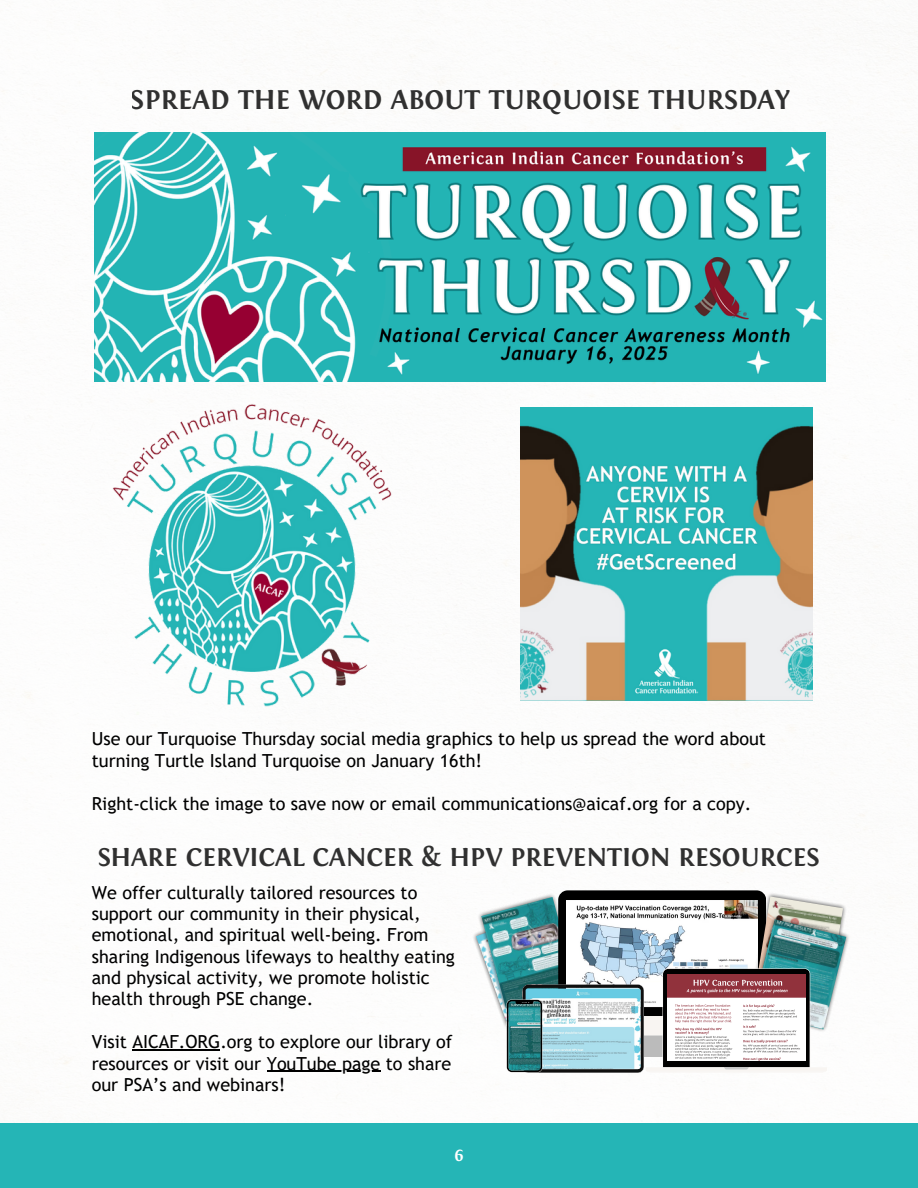
<style>
.page{position:relative;width:918px;height:1188px;background:#fff}
.page>*{position:absolute;margin:0;border:0;box-sizing:border-box;transform-origin:0 0}
.t1{font:700 28.2px "Fontin";color:#000}
.t2{font:700 26.7px "Fontin";color:#000}
.t3{font:18px/21.3px "Trebuchet MS";color:#000}
.t4{font:700 16.95px "Fontin";color:#fff}
</style>
<div class="page">
<hr style="left:132px;top:1049px;width:88px;height:1px;background:#000">
<hr style="left:267px;top:1071px;width:113px;height:1px;background:#000">
<img style="left:476px;top:894px;width:79px;height:120px">
<img style="left:481px;top:897px;width:77px;height:111px">
<img style="left:827px;top:902px;width:16px;height:12px">
<img style="left:827px;top:914px;width:22px;height:36px">
<img style="left:827px;top:919px;width:19px;height:107px">
<svg style="left:558px;top:890px;width:269px;height:182px"></svg>
<img style="left:668px;top:975px;width:137px;height:86px">
<img style="left:523px;top:985px;width:120px;height:88px">
<img style="left:526px;top:989px;width:115px;height:80px;border-radius:2px">
<svg style="left:506px;top:999px;width:38px;height:73px"></svg>
<img style="left:95px;top:133px;width:731px;height:249px">
<div style="left:0;top:1124px;width:918px;height:64px;background:#25b5b6"></div>
<img style="left:112px;top:401px;width:280px;height:306px">
<img style="left:520px;top:408px;width:293px;height:292px">
<h1 class="t1" style="left:131px;top:84px;width:661px">SPREAD THE WORD ABOUT TURQUOISE THURSDAY</h1>
<p class="t3" style="left:92px;top:728px;width:676px">Use our Turquoise Thursday social media graphics to help us spread the word about turning Turtle Island Turquoise on January 16th!</p>
<p class="t3" style="left:92px;top:792px;width:661px">Right-click the image to save now or email communications@aicaf.org for a copy.</p>
<h2 class="t2" style="left:97px;top:842px;width:724px">SHARE CERVICAL CANCER &amp; HPV PREVENTION RESOURCES</h2>
<p class="t3" style="left:92px;top:881px;width:365px">We offer culturally tailored resources to support our community in their physical, emotional, and spiritual well-being. From sharing Indigenous lifeways to healthy eating and physical activity, we promote holistic health through PSE change.</p>
<p class="t3" style="left:92px;top:1031px;width:362px;text-align:justify">Visit AICAF.ORG.org to explore our library of resources or visit our YouTube page to share our PSA’s and webinars!</p>
<p class="t4" style="left:454px;top:1146px;width:11px">6</p>
</div>
